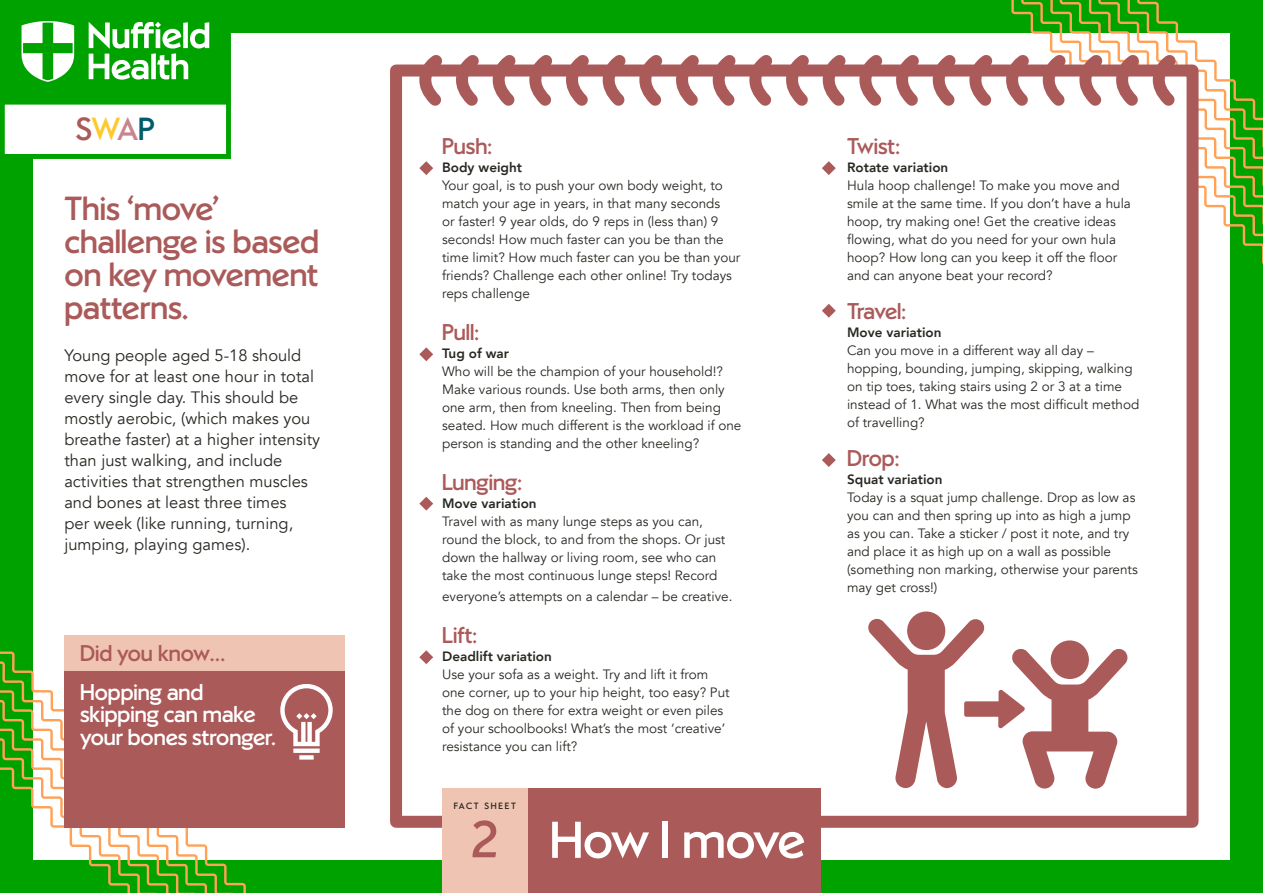
<style>
.page{position:relative;width:1263px;height:893px;background:#fff}
.page>*{position:absolute;margin:0;border:0;box-sizing:border-box;transform-origin:0 0}
.t1{font:51px "Nuffield Sans";letter-spacing:-.04em;color:#fff}
.t2{font:51px "Nuffield Sans";color:#ab5a5a}
.t3{font:33px/33px "Nuffield Sans";color:#ab5a5a}
.t4{font:31.65px "Nuffield Sans";color:#ab5a5a}
.t5{font:22.5px "Nuffield Sans";color:#ab5a5a}
.t6{font:22.5px/22.5px "Nuffield Sans";color:#fff}
.t7{font:16.5px/21px "Avenir";color:#282823}
.t8{font:13.5px/18px "Avenir";color:#282823}
.t9{font:800 13.5px "Avenir";color:#282823}
.t10{font:9px "Nuffield Sans";letter-spacing:.2em;color:#282823}
.s1{color:#ffc82c}
.s2{color:#c88590}
.s3{color:#005c6b}
.s4{color:#ab5a5a}
</style>
<div class="page">
<div style="left:0;top:0;width:1263px;height:893px;border:33px solid #00a200"></div>
<div style="left:390px;top:65px;width:808px;height:763px;background:#fff;border:12px solid #ab5a5a"></div>
<svg style="left:0;top:0;width:231px;height:159px"></svg>
<div style="left:442px;top:789px;width:379px;height:104px;background:#f0c4b2"></div>
<div style="left:528px;top:789px;width:293px;height:104px;background:#ab5a5a"></div>
<svg style="left:265px;top:859px;width:39px;height:34px"></svg>
<svg style="left:227px;top:859px;width:38px;height:34px"></svg>
<svg style="left:0;top:642px;width:227px;height:251px"></svg>
<svg style="left:0;top:652px;width:188px;height:241px"></svg>
<svg style="left:868px;top:611px;width:260px;height:178px"></svg>
<svg style="left:411px;top:0;width:852px;height:284px"></svg>
<svg style="left:419px;top:347px;width:14px;height:14px"></svg>
<svg style="left:822px;top:304px;width:14px;height:14px"></svg>
<svg style="left:419px;top:497px;width:14px;height:14px"></svg>
<svg style="left:822px;top:453px;width:14px;height:14px"></svg>
<svg style="left:419px;top:650px;width:14px;height:14px"></svg>
<div style="left:64px;top:635px;width:281px;height:193px;background:#ab5a5a"></div>
<div style="left:64px;top:635px;width:281px;height:36px;background:#f0c4b2"></div>
<svg style="left:280px;top:684px;width:53px;height:63px"></svg>
<div style="left:301px;top:724px;width:5px;height:18px;background:#fff"></div>
<div style="left:307px;top:724px;width:5px;height:18px;background:#fff"></div>
<div style="left:295px;top:748px;width:22px;height:5px;background:#fff"></div>
<div style="left:301px;top:755px;width:10px;height:5px;background:#fff"></div>
<h3 class="t4" style="left:76px;top:111px;width:81px">S<span class="s1">W</span><span class="s2">A</span><span class="s3">P</span></h3>
<h2 class="t3" style="left:64px;top:191px;width:256px">This ‘move’ challenge is based on key movement patterns.</h2>
<p class="t7" style="left:64px;top:345px;width:257px">Young people aged 5-18 should move for at least one hour in total every single day. This should be mostly aerobic, (which makes you breathe faster) at a higher intensity than just walking, and include activities that strengthen muscles and bones at least three times<br>per week (like running, turning, jumping, playing games).</p>
<h3 class="t5" style="left:80px;top:640px;width:146px">Did you know…</h3>
<h3 class="t6" style="left:80px;top:680px;width:197px">Hopping and skipping can make your bones stronger.</h3>
<h3 class="t5" style="left:442px;top:133px;width:51px">Push:</h3>
<p class="t9" style="left:442px;top:157px;width:82px">Body weight</p>
<p class="t8" style="left:442px;top:177px;width:300px">Your goal, is to push your own body weight, to match your age in years, in that many seconds<br>or faster! 9 year olds, do 9 reps in (less than) 9 seconds! How much faster can you be than the time limit? How much faster can you be than your friends? Challenge each other online! Try todays reps challenge</p>
<h3 class="t5" style="left:442px;top:319px;width:38px">Pull:</h3>
<p class="t9" style="left:442px;top:343px;width:68px">Tug of war</p>
<p class="t8" style="left:442px;top:363px;width:301px">Who will be the champion of your household!?<br>Make various rounds. Use both arms, then only one arm, then from kneeling. Then from being seated. How much different is the workload if one person is standing and the other kneeling?</p>
<h3 class="t5" style="left:442px;top:469px;width:81px">Lunging:</h3>
<p class="t9" style="left:442px;top:493px;width:96px">Move variation</p>
<p class="t8" style="left:442px;top:513px;width:285px">Travel with as many lunge steps as you can, round the block, to and from the shops. Or just down the hallway or living room, see who can take the most continuous lunge steps! Record</p>
<p class="t8" style="left:442px;top:588px;width:292px">everyone’s attempts on a calendar – be creative.</p>
<h3 class="t5" style="left:442px;top:622px;width:37px">Lift:</h3>
<p class="t9" style="left:442px;top:646px;width:111px">Deadlift variation</p>
<p class="t8" style="left:442px;top:666px;width:289px">Use your sofa as a weight. Try and lift it from one corner, up to your hip height, too easy? Put the dog on there for extra weight or even piles of your schoolbooks! What’s the most ‘creative’ resistance you can lift?</p>
<p class="t10" style="left:454px;top:800px;width:64px">FACT SHEET</p>
<h1 class="t1" style="left:471px;top:810px;width:336px"><span class="s4">2</span> How I move</h1>
<h1 class="t2" style="left:471px;top:810px;width:22px">1</h1>
<h3 class="t5" style="left:847px;top:133px;width:54px">Twist:</h3>
<p class="t9" style="left:847px;top:157px;width:103px">Rotate variation</p>
<p class="t8" style="left:847px;top:177px;width:285px">Hula hoop challenge! To make you move and smile at the same time. If you don’t have a hula hoop, try making one! Get the creative ideas flowing, what do you need for your own hula hoop? How long can you keep it off the floor and can anyone beat your record?</p>
<h3 class="t5" style="left:847px;top:298px;width:61px">Travel:</h3>
<p class="t9" style="left:847px;top:322px;width:96px">Move variation</p>
<p class="t8" style="left:847px;top:342px;width:294px">Can you move in a different way all day – hopping, bounding, jumping, skipping, walking on tip toes, taking stairs using 2 or 3 at a time instead of 1. What was the most difficult method of travelling?</p>
<h3 class="t5" style="left:847px;top:445px;width:54px">Drop:</h3>
<p class="t9" style="left:847px;top:469px;width:97px">Squat variation</p>
<p class="t8" style="left:847px;top:489px;width:292px">Today is a squat jump challenge. Drop as low as you can and then spring up into as high a jump as you can. Take a sticker / post it note, and try and place it as high up on a wall as possible (something non marking, otherwise your parents may get cross!)</p>
</div>
